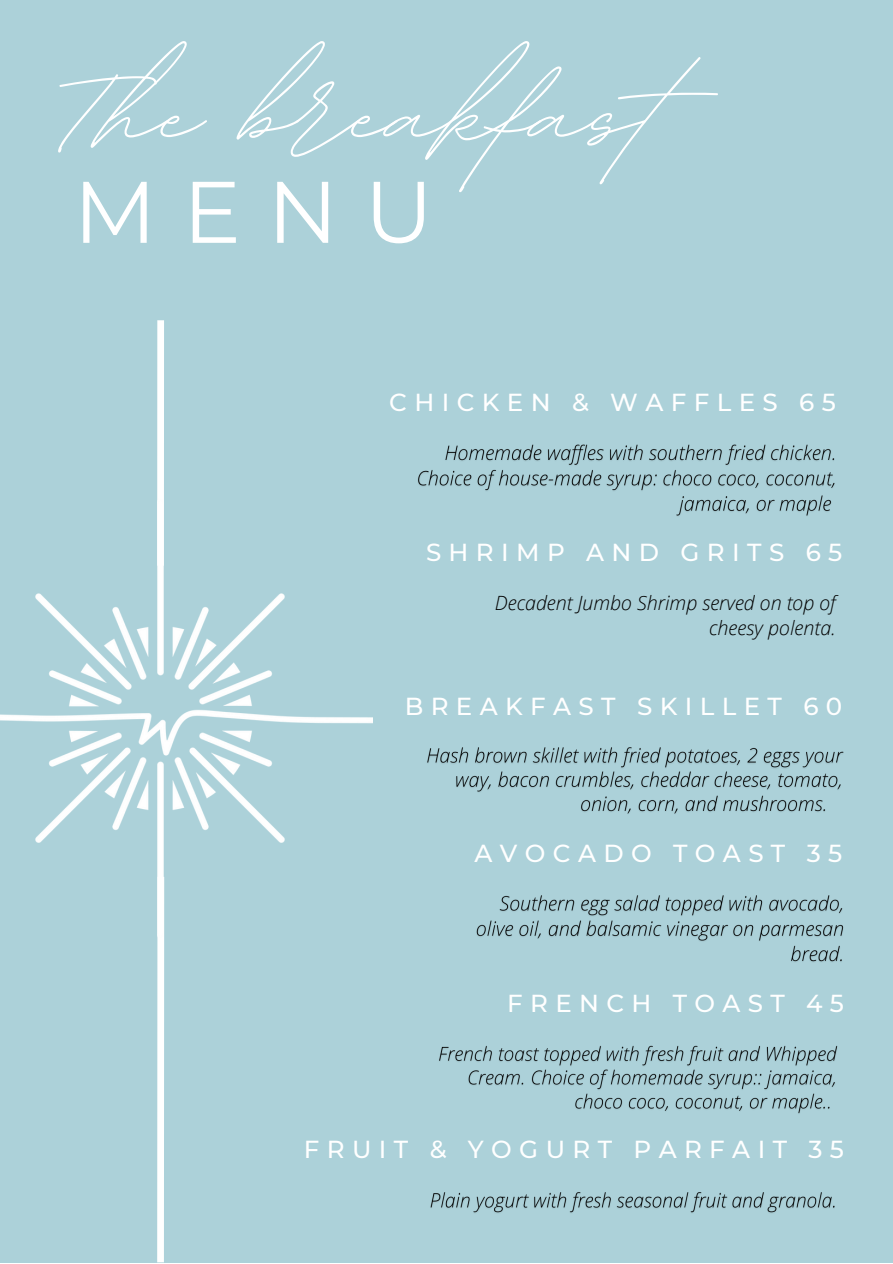
<style>
.page{position:relative;width:893px;height:1264px;background:#fff}
.page>*{position:absolute;margin:0;border:0;box-sizing:border-box;transform-origin:0 0}
.t1{font:187.8px "BD Script";color:#fff}
.t2{font:87.15px "Montserrat";color:#fff}
.t3{font:500 24.6px "Montserrat";letter-spacing:.3em;color:#fff}
.t4{font:500 24.45px "Montserrat";letter-spacing:.3em;color:#fff}
.t5{font:italic 300 19.65px/24.8px "Open Sans";color:#000;text-align:right}
</style>
<div class="page">
<div style="left:0;top:0;width:892px;height:1262px;background:#acd1d9"></div>
<div style="left:157px;top:320px;width:7px;height:245px;background:#fff"></div>
<div style="left:157px;top:876px;width:7px;height:386px;background:#fff"></div>
<img style="left:0;top:473px;width:372px;height:490px">
<img style="left:418px;top:444px;width:417px;height:72px">
<img style="left:439px;top:1045px;width:399px;height:69px">
<img style="left:427px;top:747px;width:417px;height:67px">
<img style="left:476px;top:895px;width:368px;height:67px">
<img style="left:430px;top:1192px;width:405px;height:21px">
<p class="t1" style="left:53px;top:-11px;width:616px">The breakfast</p>
<p class="t2" style="left:73px;top:158px;width:361px">MENU</p>
<p class="t3" style="left:389px;top:387px;width:448px">CHICKEN &amp; WAFFLES 65</p>
<p class="t3" style="left:426px;top:537px;width:418px">SHRIMP AND GRITS 65</p>
<p class="t5" style="left:495px;top:590px;width:342px">Decadent Jumbo Shrimp served on top of cheesy polenta.</p>
<p class="t3" style="left:404px;top:691px;width:439px">BREAKFAST SKILLET 60</p>
<p class="t3" style="left:474px;top:837px;width:369px">AVOCADO TOAST 35</p>
<p class="t4" style="left:507px;top:988px;width:338px">FRENCH TOAST 45</p>
<p class="t3" style="left:304px;top:1134px;width:541px">FRUIT &amp; YOGURT PARFAIT 35</p>
</div>
